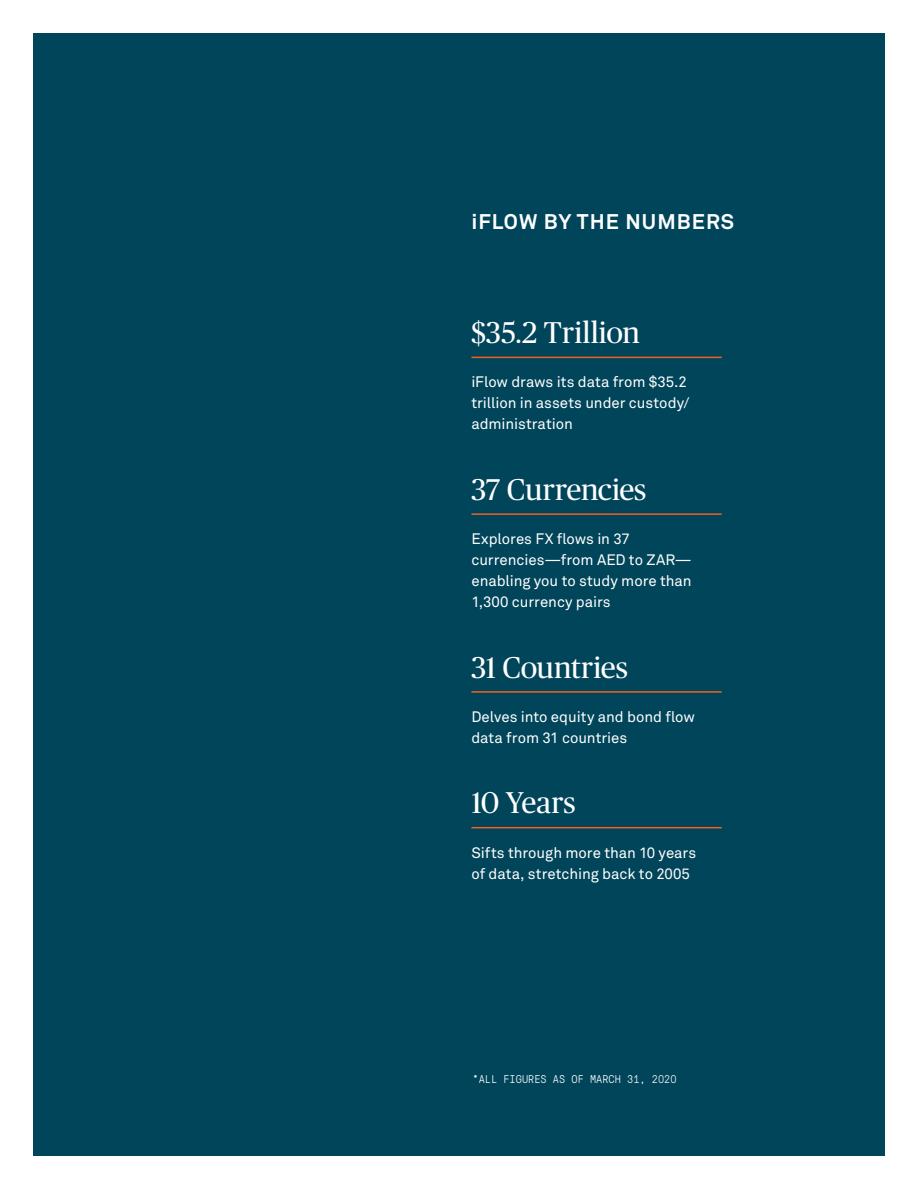
<style>
.page{position:relative;width:918px;height:1188px;background:#fff}
.page>*{position:absolute;margin:0;border:0;box-sizing:border-box;transform-origin:0 0}
.by_the_numbers{font:30px "Publico Headline";letter-spacing:-.005em;color:#fff}
.Titles{font:700 21px "Akkurat Pro";letter-spacing:.05em;color:#fff}
.General_Text{font:15px/21px "Akkurat Pro";color:#fff}
.t1{font:300 11.25px "GT Pressura Mono";color:#fff}
</style>
<div class="page">
<div style="left:33px;top:33px;width:852px;height:1123px;background:#00455a"></div>
<hr style="left:471px;top:357px;width:251px;height:1px;background:#f16122">
<hr style="left:471px;top:513px;width:251px;height:2px;background:#f16122">
<hr style="left:471px;top:691px;width:251px;height:2px;background:#f16122">
<hr style="left:471px;top:827px;width:251px;height:1px;background:#f16122">
<p class="Titles" style="left:471px;top:209px;width:264px">iFLOW BY THE NUMBERS</p>
<p class="by_the_numbers" style="left:471px;top:312px;width:170px">$35.2 Trillion</p>
<p class="General_Text" style="left:471px;top:372px;width:220px">iFlow draws its data from $35.2 trillion in assets under custody/ administration</p>
<p class="by_the_numbers" style="left:471px;top:468px;width:177px">37 Currencies</p>
<p class="General_Text" style="left:471px;top:529px;width:222px">Explores FX flows in 37 currencies—from AED to ZAR— enabling you to study more than<br>1,300 currency pairs</p>
<p class="by_the_numbers" style="left:471px;top:646px;width:158px">31 Countries</p>
<p class="General_Text" style="left:471px;top:707px;width:225px">Delves into equity and bond flow data from 31 countries</p>
<p class="by_the_numbers" style="left:471px;top:782px;width:106px">10 Years</p>
<p class="General_Text" style="left:471px;top:842px;width:226px">Sifts through more than 10 years of data, stretching back to 2005</p>
<p class="t1" style="left:472px;top:1071px;width:206px">*ALL FIGURES AS OF MARCH 31, 2020</p>
</div>
